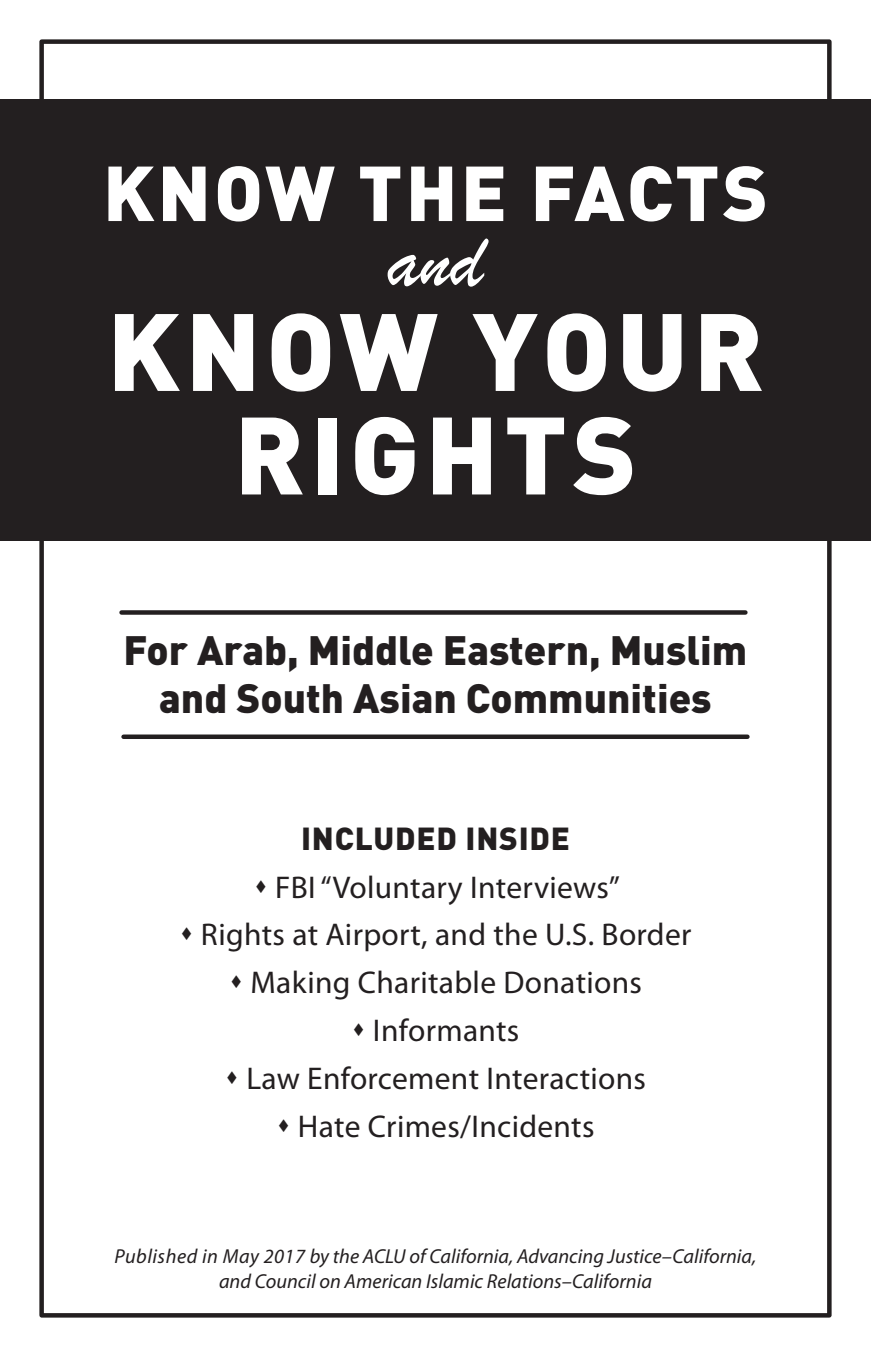
<style>
.page{position:relative;width:871px;height:1357px;background:#fff}
.page>*{position:absolute;margin:0;border:0;box-sizing:border-box;transform-origin:0 0}
.t1{font:900 108px/103.5px "DIN";letter-spacing:.05em;color:#fff;text-align:center}
.t2{font:81px "Brush Script";color:#fff}
.t3{font:900 76.5px "DIN";letter-spacing:.04em;color:#fff}
.t4{font:900 40.5px/48.6px "DIN";color:#231f20;text-align:center}
.body{font:31.5px "Myriad Pro";letter-spacing:.01em;color:#231f20}
.din_subhead{font:900 31.5px "DIN";letter-spacing:.025em;color:#231f20}
.body-2{font:italic 20.25px/24.8px "Myriad Pro";color:#231f20;text-align:center}
</style>
<div class="page">
<div style="left:0;top:99px;width:871px;height:441px;background:#231f20"></div>
<div style="left:122px;top:610px;width:623px;height:5px;background:#231f20"></div>
<div style="left:124px;top:734px;width:623px;height:5px;background:#231f20"></div>
<div style="left:39px;top:39px;width:792px;height:1278px;border:4px solid #231f20"></div>
<p class="t3" style="left:103px;top:142px;width:666px">KNOW THE FACTS</p>
<p class="t2" style="left:387px;top:211px;width:98px">and</p>
<p class="t1" style="left:107px;top:294px;width:658px">KNOW YOUR<br>RIGHTS</p>
<p class="t4" style="left:124px;top:623px;width:625px">For Arab, Middle Eastern, Muslim and South Asian Communities</p>
<p class="din_subhead" style="left:301px;top:817px;width:270px">INCLUDED INSIDE</p>
<p class="body" style="left:254px;top:867px;width:368px">▲ FBI “Voluntary Interviews”</p>
<p class="body" style="left:179px;top:915px;width:513px">▲ Rights at Airport, and the U.S. Border</p>
<p class="body" style="left:229px;top:963px;width:414px">▲ Making Charitable Donations</p>
<p class="body" style="left:351px;top:1011px;width:169px">▲ Informants</p>
<p class="body" style="left:225px;top:1059px;width:422px">▲ Law Enforcement Interactions</p>
<p class="body" style="left:276px;top:1107px;width:319px">▲ Hate Crimes/Incidents</p>
<p class="body-2" style="left:115px;top:1243px;width:643px">Published in May 2017 by the ACLU of California, Advancing Justice–California, and Council on American Islamic Relations–California</p>
</div>
